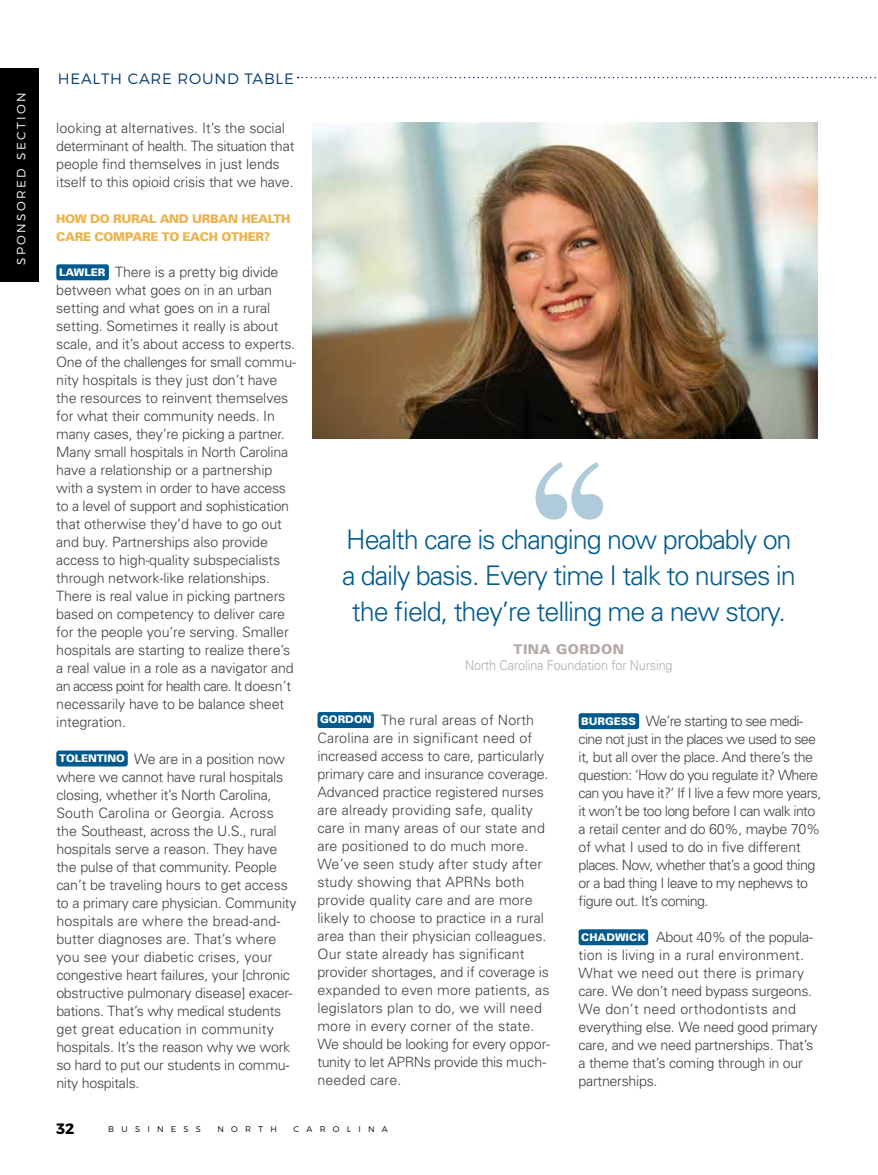
<style>
.page{position:relative;width:878px;height:1175px;background:#fff}
.page>*{position:absolute;margin:0;border:0;box-sizing:border-box;transform-origin:0 0}
.t1{font:300 27px/36px "Univers";letter-spacing:-.04em;color:#005a8e;text-align:center}
.t2{font:300 15px "Montserrat";letter-spacing:.05em;color:#003a70}
.t3{font:700 15px "Montserrat";color:#000}
.t4{font:300 14.25px/18px "Univers";letter-spacing:-.01em;color:#414042}
.t5{font:300 14.25px/18px "Univers";letter-spacing:.01em;color:#414042}
.t6{font:300 14.25px/18px "Univers";letter-spacing:-.045em;color:#414042}
.t7{font:300 13.5px "Univers";letter-spacing:-.01em;color:#b4aba8;scale:.93 1}
.t8{font:900 13.5px "Univers";letter-spacing:.03em;color:#b4aba8}
.t9{font:900 12px/18px "Univers";letter-spacing:-.03em;color:#ecb34b}
.t10{font:300 12px "Montserrat";letter-spacing:.2em;color:#fff}
.t11{font:300 8.25px "Montserrat";letter-spacing:.88em;color:#000}
.s1{font-weight:900;font-size:10.5px;color:#fff}
</style>
<div class="page">
<div style="left:56px;top:264px;width:53px;height:16px;background:#005a8e;border-radius:2px"></div>
<div style="left:56px;top:750px;width:72px;height:16px;background:#005a8e;border-radius:3px"></div>
<div style="left:317px;top:712px;width:57px;height:16px;background:#005a8e;border-radius:3px"></div>
<div style="left:578px;top:713px;width:61px;height:16px;background:#005a8e;border-radius:3px"></div>
<div style="left:578px;top:929px;width:70px;height:16px;background:#005a8e;border-radius:3px"></div>
<div style="left:0;top:69px;width:38px;height:213px;background:#000"></div>
<svg style="left:535px;top:462px;width:68px;height:57px"></svg>
<img style="left:313px;top:122px;width:504px;height:317px">
<svg style="left:298px;top:77px;width:578px;height:1px"></svg>
<p class="t10" style="left:17px;top:265px;width:174px;rotate:-90deg">SPONSORED SECTION</p>
<p class="t2" style="left:58px;top:72px;width:237px">HEALTH CARE ROUND TABLE</p>
<p class="t4" style="left:56px;top:120px;width:239px">looking at alternatives. It’s the social determinant of health. The situation that people find themselves in just lends itself to this opioid crisis that we have.</p>
<p class="t9" style="left:56px;top:211px;width:236px">HOW DO RURAL AND URBAN HEALTH<br>CARE COMPARE TO EACH OTHER?</p>
<p class="t4" style="left:56px;top:264px;width:241px"><span class="s1">LAWLER</span> There is a pretty big divide between what goes on in an urban setting and what goes on in a rural setting. Sometimes it really is about scale, and it’s about access to experts.<br>One of the challenges for small commu&shy;nity hospitals is they just don’t have the resources to reinvent themselves for what their community needs. In many cases, they’re picking a partner.<br>Many small hospitals in North Carolina have a relationship or a partnership with a system in order to have access to a level of support and sophistication that otherwise they’d have to go out and buy. Partnerships also provide access to high-quality subspecialists through network-like relationships.<br>There is real value in picking partners based on competency to deliver care for the people you’re serving. Smaller hospitals are starting to realize there’s a real value in a role as a navigator and an access point for health care. It doesn’t necessarily have to be balance sheet integration.</p>
<p class="t4" style="left:56px;top:750px;width:242px"><span class="s1">TOLENTINO</span> We are in a position now where we cannot have rural hospitals closing, whether it’s North Carolina, South Carolina or Georgia. Across the Southeast, across the U.S., rural hospitals serve a reason. They have the pulse of that community. People can’t be traveling hours to get access to a primary care physician. Community hospitals are where the bread-and&shy;butter diagnoses are. That’s where you see your diabetic crises, your congestive heart failures, your [chronic obstructive pulmonary disease] exacer&shy;bations. That’s why medical students get great education in community hospitals. It’s the reason why we work so hard to put our students in commu&shy;nity hospitals.</p>
<h1 class="t1" style="left:342px;top:524px;width:455px">Health care is changing now probably on a daily basis. Every time I talk to nurses in the field, they’re telling me a new story.</h1>
<p class="t8" style="left:513px;top:644px;width:112px">TINA GORDON</p>
<p class="t7" style="left:465px;top:660px;width:224px">North Carolina Foundation for Nursing</p>
<p class="t5" style="left:317px;top:712px;width:234px"><span class="s1">GORDON</span> The rural areas of North Carolina are in significant need of increased access to care, particularly primary care and insurance coverage.<br>Advanced practice registered nurses are already providing safe, quality care in many areas of our state and are positioned to do much more.<br>We’ve seen study after study after study showing that APRNs both provide quality care and are more likely to choose to practice in a rural area than their physician colleagues.<br>Our state already has significant provider shortages, and if coverage is expanded to even more patients, as legislators plan to do, we will need more in every corner of the state.<br>We should be looking for every oppor&shy;tunity to let APRNs provide this much&shy;needed care.</p>
<p class="t6" style="left:578px;top:713px;width:244px"><span class="s1">BURGESS</span> We’re starting to see medi&shy;cine not just in the places we used to see it, but all over the place. And there’s the question: ‘How do you regulate it? Where can you have it?’ If I live a few more years, it won’t be too long before I can walk into a retail center and do 60%, maybe 70% of what I used to do in five different places. Now, whether that’s a good thing or a bad thing I leave to my nephews to figure out. It’s coming.</p>
<p class="t4" style="left:578px;top:929px;width:240px"><span class="s1">CHADWICK</span> About 40% of the popula&shy;tion is living in a rural environment.<br>What we need out there is primary care. We don’t need bypass surgeons.<br>We don’t need orthodontists and everything else. We need good primary care, and we need partnerships. That’s a theme that’s coming through in our partnerships.</p>
<p class="t3" style="left:56px;top:1122px;width:20px">32</p>
<p class="t11" style="left:108px;top:1125px;width:94px">BUSINESS</p>
<p class="t11" style="left:217px;top:1125px;width:61px">NORTH</p>
<p class="t11" style="left:293px;top:1125px;width:96px">CAROLINA</p>
</div>
